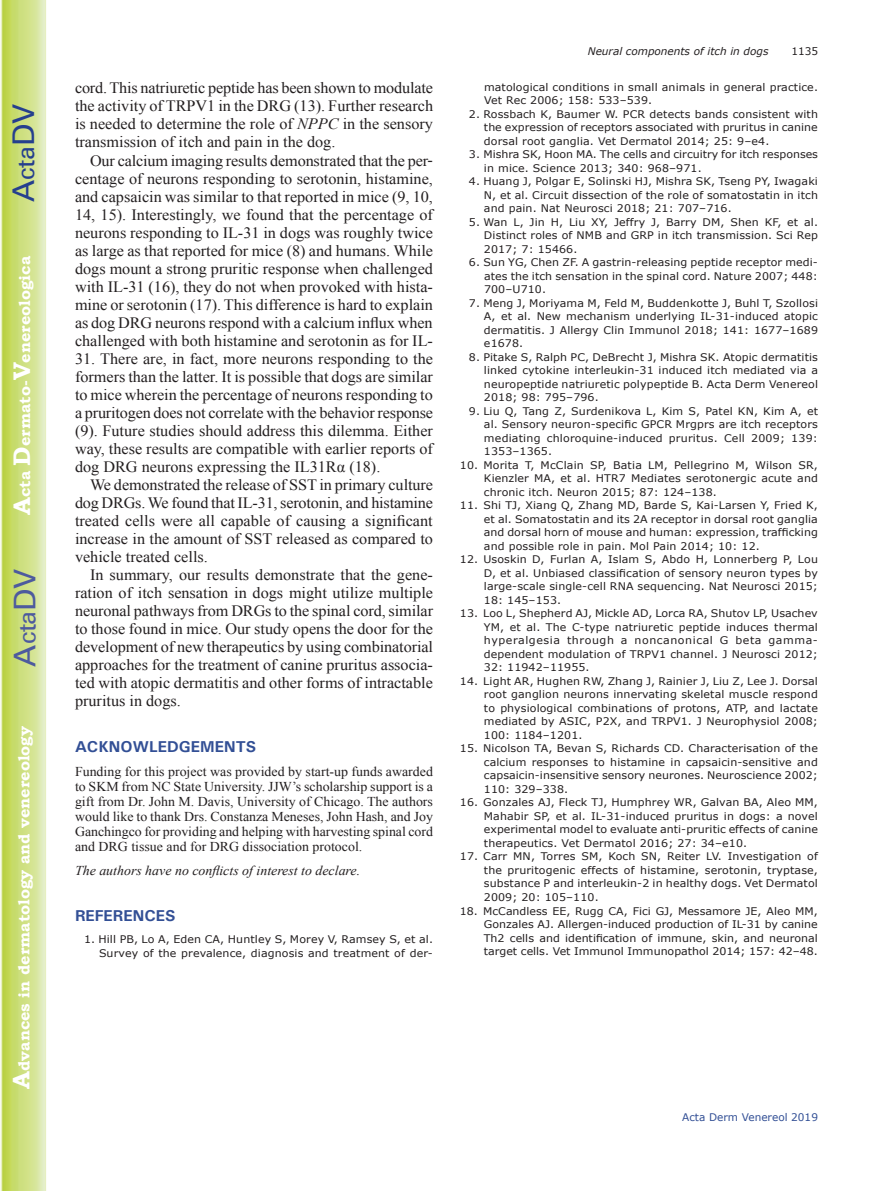
<style>
.page{position:relative;width:893px;height:1191px;background:#fff}
.page>*{position:absolute;margin:0;border:0;box-sizing:border-box;transform-origin:0 0}
.t1{font:30px "Univers";color:#4d5a9e}
.t2{font:30px "Univers";color:#253f8e}
.t3{font:15.75px/18px "Times New Roman";color:#231f20;text-align:justify}
.t4{font:700 15.75px "Bookman Old Style";color:#fff}
.t5{font:700 15.75px "Univers";color:#324f95}
.t6{font:13.5px/15px "Times New Roman";color:#231f20;text-align:justify}
.t7{font:italic 13.5px "Times New Roman";color:#231f20}
.t8{font:10.5px/13.5px "Verdana";letter-spacing:.01em;color:#231f20;text-align:justify;scale:1.05 1}
.t9{font:italic 10.5px "Verdana";color:#231f20}
.t10{font:10.5px "Verdana";color:#324f95}
.t11{font:10.5px "Verdana";letter-spacing:.01em;color:#231f20}
.s1{font-size:24px}
.s2{font-style:italic}
</style>
<div class="page">
<svg style="left:1px;top:0;width:45px;height:1191px;background:#cfe084"></svg>
<h1 class="t2" style="left:6px;top:202px;width:100px;rotate:-90deg">A<span class="s1">cta</span>DV</h1>
<h2 class="t4" style="left:15px;top:515px;width:260px;rotate:-90deg"><span class="s1">A</span>cta <span class="s1">D</span>ermato-<span class="s1">V</span>enereologica</h2>
<h1 class="t1" style="left:7px;top:666px;width:100px;rotate:-90deg">A<span class="s1">cta</span>DV</h1>
<h2 class="t4" style="left:15px;top:1088px;width:364px;rotate:-90deg"><span class="s1">A</span>dvances in dermatology and venereology</h2>
<h2 class="t3" style="left:75px;top:79px;width:360px">cord. This natriuretic peptide has been shown to modulate the activity of TRPV1 in the DRG (13). Further research is needed to determine the role of <span class="s2">NPPC</span> in the sensory transmission of itch and pain in the dog.</h2>
<p class="t3" style="left:75px;top:151px;width:360px;text-indent:15px">Our calcium imaging results demonstrated that the per&shy;centage of neurons responding to serotonin, histamine, and capsaicin was similar to that reported in mice (9, 10, 14, 15). Interestingly, we found that the percentage of neurons responding to IL-31 in dogs was roughly twice as large as that reported for mice (8) and humans. While dogs mount a strong pruritic response when challenged with IL-31 (16), they do not when provoked with hista&shy;mine or serotonin (17). This difference is hard to explain as dog DRG neurons respond with a calcium influx when challenged with both histamine and serotonin as for IL-</p>
<p class="t3" style="left:75px;top:349px;width:360px">31. There are, in fact, more neurons responding to the formers than the latter. It is possible that dogs are similar to mice wherein the percentage of neurons responding to a pruritogen does not correlate with the behavior response (9). Future studies should address this dilemma. Either way, these results are compatible with earlier reports of dog DRG neurons expressing the IL31Rα (18).</p>
<p class="t3" style="left:75px;top:475px;width:359px;text-indent:15px">We demonstrated the release of SST in primary culture dog DRGs. We found that IL-31, serotonin, and histamine treated cells were all capable of causing a significant increase in the amount of SST released as compared to vehicle treated cells.</p>
<p class="t3" style="left:75px;top:565px;width:360px;text-indent:15px">In summary, our results demonstrate that the gene&shy;ration of itch sensation in dogs might utilize multiple neuronal pathways from DRGs to the spinal cord, similar to those found in mice. Our study opens the door for the development of new therapeutics by using combinatorial approaches for the treatment of canine pruritus associa&shy;ted with atopic dermatitis and other forms of intractable pruritus in dogs.</p>
<h2 class="t5" style="left:75px;top:736px;width:183px">ACKNOWLEDGEMENTS</h2>
<p class="t6" style="left:75px;top:763px;width:360px">Funding for this project was provided by start-up funds awarded to SKM from NC State University. JJW’s scholarship support is a gift from Dr. John M. Davis, University of Chicago. The authors would like to thank Drs. Constanza Meneses, John Hash, and Joy Ganchingco for providing and helping with harvesting spinal cord and DRG tissue and for DRG dissociation protocol.</p>
<p class="t7" style="left:75px;top:861px;width:287px">The authors have no conflicts of interest to declare.</p>
<h2 class="t5" style="left:75px;top:905px;width:102px">REFERENCES</h2>
<p class="t8" style="left:84px;top:932px;width:334px;text-align:right">1. Hill PB, Lo A, Eden CA, Huntley S, Morey V, Ramsey S, et al.<br>Survey of the prevalence, diagnosis and treatment of der-</p>
<p class="t9" style="left:588px;top:44px;width:182px">Neural components of itch in dogs</p>
<p class="t11" style="left:791px;top:44px;width:28px">1135</p>
<p class="t8" style="left:484px;top:80px;width:320px">matological conditions in small animals in general practice.<br>Vet Rec 2006; 158: 533–539.</p>
<p class="t8" style="left:484px;top:107px;width:320px;text-indent:-15px">2. Rossbach K, Baumer W. PCR detects bands consistent with the expression of receptors associated with pruritus in canine dorsal root ganglia. Vet Dermatol 2014; 25: 9–e4.</p>
<p class="t8" style="left:484px;top:148px;width:320px;text-indent:-15px">3. Mishra SK, Hoon MA. The cells and circuitry for itch responses in mice. Science 2013; 340: 968–971.</p>
<p class="t8" style="left:484px;top:175px;width:320px;text-indent:-15px">4. Huang J, Polgar E, Solinski HJ, Mishra SK, Tseng PY, Iwagaki N, et al. Circuit dissection of the role of somatostatin in itch and pain. Nat Neurosci 2018; 21: 707–716.</p>
<p class="t8" style="left:484px;top:215px;width:320px;text-indent:-15px">5. Wan L, Jin H, Liu XY, Jeffry J, Barry DM, Shen KF, et al.<br>Distinct roles of NMB and GRP in itch transmission. Sci Rep 2017; 7: 15466.</p>
<p class="t8" style="left:484px;top:256px;width:320px;text-indent:-15px">6. Sun YG, Chen ZF. A gastrin-releasing peptide receptor medi&shy;ates the itch sensation in the spinal cord. Nature 2007; 448:<br>700–U710.</p>
<p class="t8" style="left:484px;top:296px;width:320px;text-indent:-15px">7. Meng J, Moriyama M, Feld M, Buddenkotte J, Buhl T, Szollosi A, et al. New mechanism underlying IL-31-induced atopic dermatitis. J Allergy Clin Immunol 2018; 141: 1677–1689 e1678.</p>
<p class="t8" style="left:484px;top:350px;width:320px;text-indent:-15px">8. Pitake S, Ralph PC, DeBrecht J, Mishra SK. Atopic dermatitis linked cytokine interleukin-31 induced itch mediated via a neuropeptide natriuretic polypeptide B. Acta Derm Venereol 2018; 98: 795–796.</p>
<p class="t8" style="left:484px;top:404px;width:320px;text-indent:-15px">9. Liu Q, Tang Z, Surdenikova L, Kim S, Patel KN, Kim A, et al. Sensory neuron-specific GPCR Mrgprs are itch receptors mediating chloroquine-induced pruritus. Cell 2009; 139:<br>1353–1365.</p>
<p class="t8" style="left:484px;top:458px;width:320px;text-indent:-24px">10. Morita T, McClain SP, Batia LM, Pellegrino M, Wilson SR, Kienzler MA, et al. HTR7 Mediates serotonergic acute and chronic itch. Neuron 2015; 87: 124–138.</p>
<p class="t8" style="left:484px;top:499px;width:320px;text-indent:-24px">11. Shi TJ, Xiang Q, Zhang MD, Barde S, Kai-Larsen Y, Fried K, et al. Somatostatin and its 2A receptor in dorsal root ganglia and dorsal horn of mouse and human: expression, trafficking and possible role in pain. Mol Pain 2014; 10: 12.</p>
<p class="t8" style="left:484px;top:553px;width:320px;text-indent:-24px">12. Usoskin D, Furlan A, Islam S, Abdo H, Lonnerberg P, Lou D, et al. Unbiased classification of sensory neuron types by large-scale single-cell RNA sequencing. Nat Neurosci 2015; 18: 145–153.</p>
<p class="t8" style="left:484px;top:607px;width:320px;text-align:left;text-indent:-24px">13. Loo L, Shepherd AJ, Mickle AD, Lorca RA, Shutov LP, Usachev YM, et al. The C-type natriuretic peptide induces thermal hyperalgesia through a noncanonical G beta gamma&shy;dependent modulation of TRPV1 channel. J Neurosci 2012; 32: 11942–11955.</p>
<p class="t8" style="left:484px;top:674px;width:320px;text-indent:-24px">14. Light AR, Hughen RW, Zhang J, Rainier J, Liu Z, Lee J. Dorsal root ganglion neurons innervating skeletal muscle respond to physiological combinations of protons, ATP, and lactate mediated by ASIC, P2X, and TRPV1. J Neurophysiol 2008; 100: 1184–1201.</p>
<p class="t8" style="left:484px;top:742px;width:320px;text-indent:-24px">15. Nicolson TA, Bevan S, Richards CD. Characterisation of the calcium responses to histamine in capsaicin-sensitive and capsaicin-insensitive sensory neurones. Neuroscience 2002; 110: 329–338.</p>
<p class="t8" style="left:484px;top:796px;width:320px;text-indent:-24px">16. Gonzales AJ, Fleck TJ, Humphrey WR, Galvan BA, Aleo MM, Mahabir SP, et al. IL-31-induced pruritus in dogs: a novel experimental model to evaluate anti-pruritic effects of canine therapeutics. Vet Dermatol 2016; 27: 34–e10.</p>
<p class="t8" style="left:484px;top:850px;width:320px;text-indent:-24px">17. Carr MN, Torres SM, Koch SN, Reiter LV. Investigation of the pruritogenic effects of histamine, serotonin, tryptase, substance P and interleukin-2 in healthy dogs. Vet Dermatol 2009; 20: 105–110.</p>
<p class="t8" style="left:484px;top:904px;width:320px;text-indent:-24px">18. McCandless EE, Rugg CA, Fici GJ, Messamore JE, Aleo MM, Gonzales AJ. Allergen-induced production of IL-31 by canine Th2 cells and identification of immune, skin, and neuronal target cells. Vet Immunol Immunopathol 2014; 157: 42–48.</p>
<p class="t10" style="left:682px;top:1110px;width:137px">Acta Derm Venereol 2019</p>
</div>
